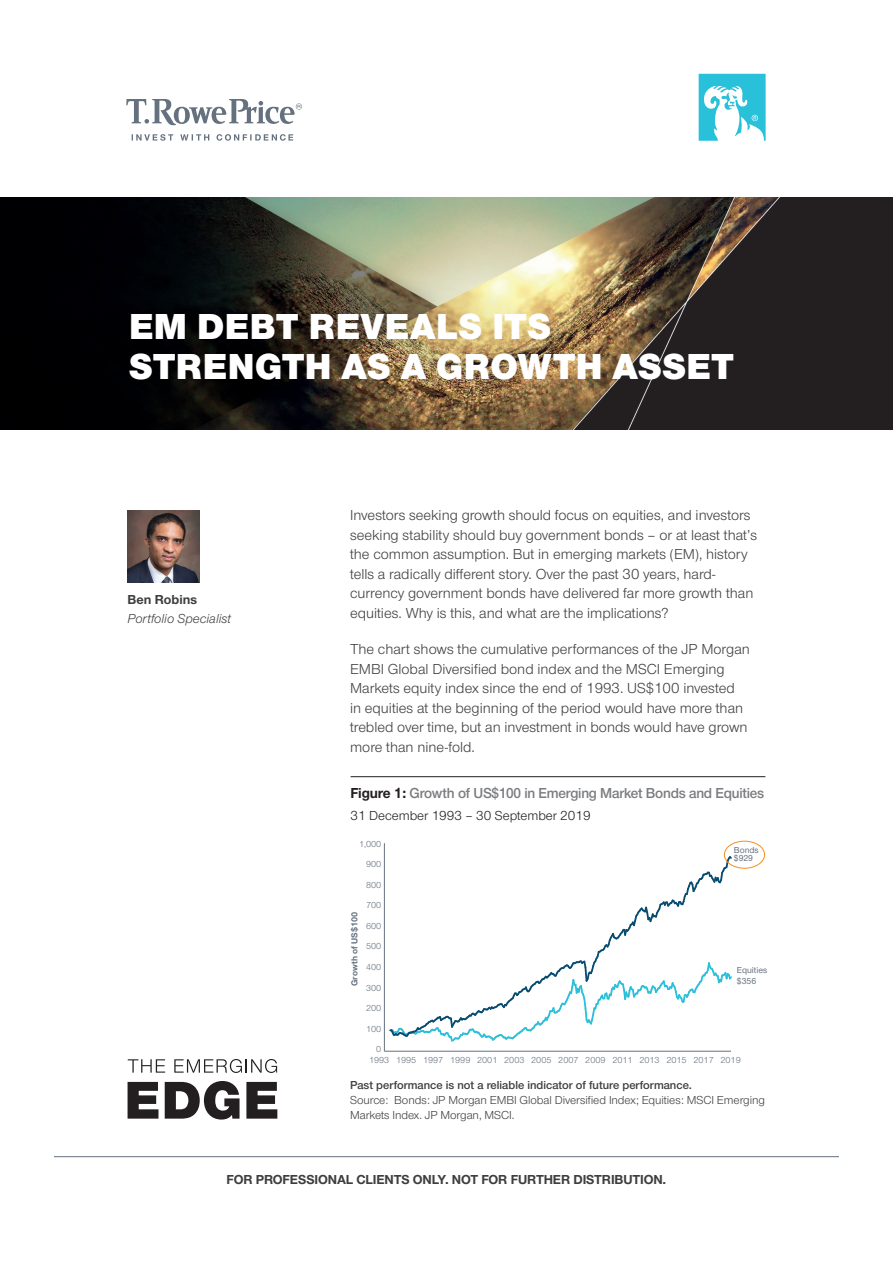
<style>
.page{position:relative;width:893px;height:1263px;background:#fff}
.page>*{position:absolute;margin:0;border:0;box-sizing:border-box;transform-origin:0 0}
.t1{font:900 37.5px/40.5px "Nimbus San Nov";letter-spacing:.01em;color:#fff}
.t2{font:15px/19.5px "Nimbus Sans Novus";color:#3e3e3f}
.t3{font:15px "Nimbus San Nov Sem Bol";letter-spacing:-.015em;color:#7a7c7f}
.t4{font:700 13.5px "Nimbus San Nov";letter-spacing:-.01em;color:#3e3e3f}
.t5{font:13.5px "Nimbus Sans Novus";color:#231f20}
.t6{font:italic 13.5px "Nimbus San Nov";color:#3e3e3f}
.t7{font:12px/15px "Nimbus Sans Novus";letter-spacing:-.005em;color:#3e3e3f}
.t8{font:12px "Nimbus San Nov Sem Bol";color:#3e3e3f}
.t9{font:9px "Nimbus San Nov";color:#65717f}
.t10{font:500 9px/10.8px "Nimbus San Nov";color:#65717f}
.t11{font:700 9px "Nimbus San Nov";color:#65717f}
.s1{font-family:"Nimbus San Nov";font-weight:700;color:#231f20}
</style>
<div class="page">
<svg style="left:699px;top:74px;width:67px;height:67px"></svg>
<hr style="left:54px;top:1156px;width:785px;height:1px;background:#65717f">
<svg style="left:132px;top:134px;width:161px;height:7px"></svg>
<svg style="left:126px;top:99px;width:176px;height:26px"></svg>
<img style="left:128px;top:510px;width:72px;height:72px">
<img style="left:0;top:198px;width:893px;height:231px">
<img style="left:182px;top:277px;width:385px;height:139px;border-radius:50%">
<svg style="left:128px;top:1059px;width:37px;height:14px"></svg>
<svg style="left:174px;top:1059px;width:103px;height:14px"></svg>
<svg style="left:128px;top:1082px;width:30px;height:37px"></svg>
<svg style="left:165px;top:1081px;width:75px;height:38px"></svg>
<svg style="left:246px;top:1082px;width:31px;height:37px"></svg>
<hr style="left:384px;top:1051px;width:347px;height:1px;background:#65717f">
<hr style="left:384px;top:843px;width:1px;height:208px;background:#65717f">
<svg style="left:389px;top:854px;width:345px;height:188px"></svg>
<div style="left:724px;top:841px;width:41px;height:28px;border:1px solid #f68f1e;border-radius:50%"></div>
<hr style="left:351px;top:776px;width:414px;height:1px;background:#231f20">
<h1 class="t1" style="left:129px;top:303px;width:607px">EM DEBT REVEALS ITS<br>STRENGTH AS A GROWTH ASSET</h1>
<p class="t4" style="left:128px;top:591px;width:71px">Ben Robins</p>
<p class="t6" style="left:128px;top:609px;width:105px">Portfolio Specialist</p>
<p class="t2" style="left:350px;top:505px;width:409px">Investors seeking growth should focus on equities, and investors seeking stability should buy government bonds – or at least that’s the common assumption. But in emerging markets (EM), history tells a radically different story. Over the past 30 years, hard&shy;currency government bonds have delivered far more growth than equities. Why is this, and what are the implications?</p>
<p class="t2" style="left:350px;top:639px;width:401px">The chart shows the cumulative performances of the JP Morgan EMBI Global Diversified bond index and the MSCI Emerging Markets equity index since the end of 1993. US$100 invested<br>in equities at the beginning of the period would have more than trebled over time, but an investment in bonds would have grown more than nine-fold.</p>
<p class="t3" style="left:351px;top:783px;width:415px"><span class="s1">Figure 1:</span> Growth of US$100 in Emerging Market Bonds and Equities</p>
<p class="t5" style="left:351px;top:806px;width:242px">31 December 1993 – 30 September 2019</p>
<p class="t9" style="left:359px;top:838px;width:24px">1,000</p>
<p class="t9" style="left:366px;top:858px;width:17px">900</p>
<p class="t9" style="left:366px;top:879px;width:17px">800</p>
<p class="t11" style="left:349px;top:986px;width:76px;rotate:-90deg">Growth of US$100</p>
<p class="t9" style="left:366px;top:899px;width:17px">700</p>
<p class="t9" style="left:366px;top:920px;width:17px">600</p>
<p class="t9" style="left:366px;top:941px;width:17px">500</p>
<p class="t9" style="left:366px;top:961px;width:17px">400</p>
<p class="t9" style="left:366px;top:982px;width:17px">300</p>
<p class="t9" style="left:366px;top:1002px;width:17px">200</p>
<p class="t10" style="left:734px;top:846px;width:26px;line-height:7.8px">Bonds $929</p>
<p class="t10" style="left:737px;top:965px;width:32px">Equities $356</p>
<p class="t9" style="left:366px;top:1023px;width:17px">100</p>
<p class="t9" style="left:369px;top:1054px;width:373px">1993 1995 1997 1999 2001 2003 2005 2007 2009 2011 2013 2015 2017 2019</p>
<p class="t9" style="left:376px;top:1043px;width:7px">0</p>
<p class="t8" style="left:350px;top:1077px;width:343px">Past performance is not a reliable indicator of future performance.</p>
<p class="t7" style="left:350px;top:1092px;width:416px">Source: Bonds: JP Morgan EMBI Global Diversified Index; Equities: MSCI Emerging<br>Markets Index. JP Morgan, MSCI.</p>
<p class="t4" style="left:227px;top:1171px;width:441px">FOR PROFESSIONAL CLIENTS ONLY. NOT FOR FURTHER DISTRIBUTION.</p>
</div>
